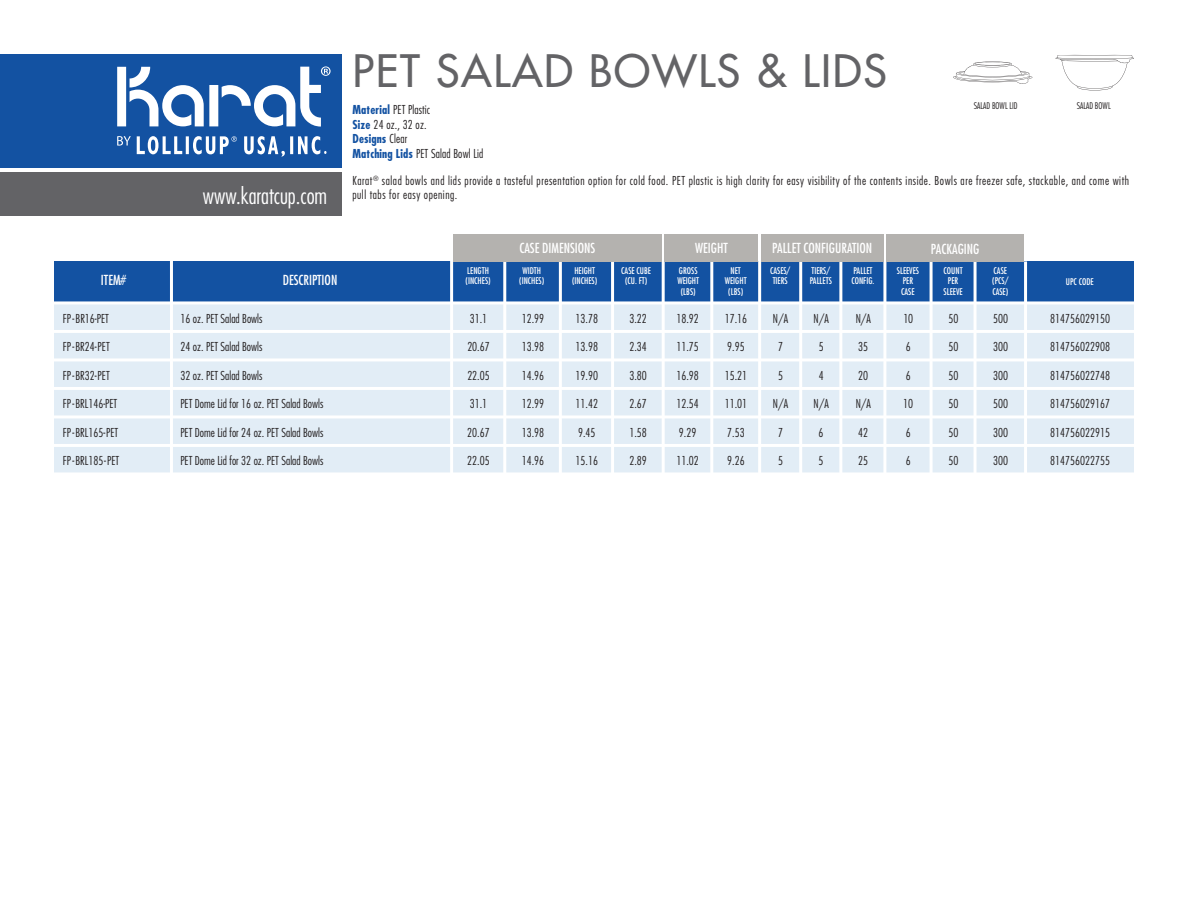
<style>
.page{position:relative;width:1188px;height:918px;background:#fff}
.page>*{position:absolute;margin:0;border:0;box-sizing:border-box;transform-origin:0 0}
.t1{font:500 43.5px "Futura Std";letter-spacing:.04em;color:#636366}
.t2{font:300 condensed 22.5px "Futura Std";color:#fff}
.t3{font:condensed 13.5px "Futura Std";color:#fff}
.t4{font:300 condensed 12px/14.4px "Futura Std";color:#231f20}
.t5{font:300 condensed 12px/14.4px "Futura Std";letter-spacing:.045em;color:#231f20}
.t6{font:condensed 9px/10.8px "Futura Std";color:#fff}
.t7{font:300 condensed 9px "Futura Std";color:#231f20}
.s1{font-weight:700;color:#1352a2}
</style>
<div class="page">
<div style="left:0;top:173px;width:341px;height:43px;background:#636366"></div>
<div style="left:0;top:54px;width:342px;height:113px;background:#1352a2"></div>
<svg style="left:117px;top:66px;width:214px;height:61px"></svg>
<svg style="left:137px;top:136px;width:45px;height:18px"></svg>
<hr style="left:186px;top:136px;width:3px;height:18px;background:#fff">
<svg style="left:244px;top:136px;width:41px;height:21px"></svg>
<hr style="left:290px;top:136px;width:3px;height:18px;background:#fff">
<svg style="left:298px;top:136px;width:29px;height:18px"></svg>
<svg style="left:193px;top:136px;width:44px;height:18px"></svg>
<svg style="left:117px;top:136px;width:14px;height:10px"></svg>
<div style="left:54px;top:261px;width:1080px;height:612px;background:#e2edf6"></div>
<div style="left:54px;top:261px;width:1080px;height:41px;background:#1352a2"></div>
<hr style="left:170px;top:261px;width:3px;height:612px;background:#fff">
<hr style="left:450px;top:261px;width:3px;height:612px;background:#fff">
<hr style="left:503px;top:261px;width:3px;height:612px;background:#fff">
<hr style="left:559px;top:261px;width:3px;height:612px;background:#fff">
<hr style="left:611px;top:261px;width:3px;height:612px;background:#fff">
<hr style="left:662px;top:261px;width:3px;height:612px;background:#fff">
<hr style="left:710px;top:261px;width:3px;height:612px;background:#fff">
<hr style="left:758px;top:261px;width:3px;height:612px;background:#fff">
<hr style="left:799px;top:261px;width:3px;height:612px;background:#fff">
<hr style="left:839px;top:261px;width:3px;height:612px;background:#fff">
<hr style="left:883px;top:261px;width:3px;height:612px;background:#fff">
<hr style="left:930px;top:261px;width:3px;height:612px;background:#fff">
<hr style="left:974px;top:261px;width:3px;height:612px;background:#fff">
<hr style="left:1024px;top:261px;width:3px;height:613px;background:#fff">
<hr style="left:42px;top:301px;width:1105px;height:3px;background:#fff">
<hr style="left:42px;top:330px;width:1105px;height:3px;background:#fff">
<hr style="left:42px;top:358px;width:1105px;height:3px;background:#fff">
<hr style="left:42px;top:387px;width:1105px;height:3px;background:#fff">
<hr style="left:42px;top:415px;width:1105px;height:3px;background:#fff">
<hr style="left:42px;top:444px;width:1105px;height:3px;background:#fff">
<hr style="left:42px;top:472px;width:1105px;height:3px;background:#fff">
<div style="left:453px;top:234px;width:209px;height:27px;background:#b4b2af"></div>
<div style="left:761px;top:234px;width:122px;height:27px;background:#b4b2af"></div>
<div style="left:886px;top:234px;width:138px;height:27px;background:#b4b2af"></div>
<div style="left:665px;top:234px;width:93px;height:27px;background:#b4b2af"></div>
<div style="left:42px;top:475px;width:1103px;height:418px;background:#fff"></div>
<svg style="left:1056px;top:55px;width:78px;height:35px"></svg>
<hr style="left:974px;top:62px;width:37px;height:3px;background:#231f20;border-radius:50%">
<svg style="left:953px;top:64px;width:79px;height:20px"></svg>
<h2 class="t2" style="left:203px;top:182px;width:126px">www.karatcup.com</h2>
<h1 class="t1" style="left:353px;top:44px;width:536px">PET SALAD BOWLS &amp; LIDS</h1>
<p class="t4" style="left:353px;top:103px;width:132px"><span class="s1">Material</span> PET Plastic<br><span class="s1">Size</span> 24 oz., 32 oz.<br><span class="s1">Designs</span> Clear<br><span class="s1">Matching Lids</span> PET Salad Bowl Lid</p>
<p class="t7" style="left:974px;top:100px;width:45px">SALAD BOWL LID</p>
<p class="t7" style="left:1077px;top:100px;width:35px">SALAD BOWL</p>
<p class="t5" style="left:353px;top:173px;width:778px">Karat<sup>®</sup> salad bowls and lids provide a tasteful presentation option for cold food. PET plastic is high clarity for easy visibility of the contents inside. Bowls are freezer safe, stackable, and come with pull tabs for easy opening.</p>
<p class="t3" style="left:519px;top:240px;width:78px">CASE DIMENSIONS</p>
<p class="t3" style="left:772px;top:240px;width:101px">PALLET CONFIGURATION</p>
<p class="t3" style="left:931px;top:240px;width:50px">PACKAGING</p>
<p class="t3" style="left:695px;top:240px;width:34px">WEIGHT</p>
<p class="t6" style="left:466px;top:265px;width:27px">LENGTH (INCHES)</p>
<p class="t6" style="left:519px;top:265px;width:27px;text-align:center">WIDTH (INCHES)</p>
<p class="t6" style="left:572px;top:265px;width:27px">HEIGHT (INCHES)</p>
<p class="t6" style="left:621px;top:265px;width:31px;text-align:center">CASE CUBE (CU. FT)</p>
<p class="t6" style="left:677px;top:265px;width:23px;text-align:center">GROSS<br>WEIGHT (LBS)</p>
<p class="t6" style="left:725px;top:265px;width:23px;text-align:center">NET<br>WEIGHT (LBS)</p>
<p class="t6" style="left:770px;top:265px;width:22px">CASES/<br>TIERS</p>
<p class="t6" style="left:810px;top:265px;width:24px">TIERS/<br>PALLETS</p>
<p class="t6" style="left:851px;top:265px;width:24px">PALLET<br>CONFIG.</p>
<p class="t6" style="left:897px;top:265px;width:24px;text-align:center">SLEEVES<br>PER<br>CASE</p>
<p class="t6" style="left:944px;top:265px;width:21px;text-align:center">COUNT<br>PER<br>SLEEVE</p>
<p class="t6" style="left:992px;top:265px;width:18px">CASE (PCS/<br>CASE)</p>
<p class="t3" style="left:101px;top:272px;width:27px">ITEM#</p>
<p class="t3" style="left:283px;top:272px;width:56px">DESCRIPTION</p>
<p class="t6" style="left:1066px;top:276px;width:29px">UPC CODE</p>
<p class="t4" style="left:63px;top:311px;width:47px">FP-BR16-PET</p>
<p class="t4" style="left:180px;top:311px;width:84px">16 oz. PET Salad Bowls</p>
<p class="t4" style="left:470px;top:311px;width:19px">31.1</p>
<p class="t4" style="left:522px;top:311px;width:24px">12.99</p>
<p class="t4" style="left:576px;top:311px;width:24px">13.78</p>
<p class="t4" style="left:630px;top:311px;width:19px">3.22</p>
<p class="t4" style="left:676px;top:311px;width:24px">18.92</p>
<p class="t4" style="left:725px;top:311px;width:24px">17.16</p>
<p class="t4" style="left:773px;top:311px;width:17px">N/A</p>
<p class="t4" style="left:814px;top:311px;width:17px">N/A</p>
<p class="t4" style="left:856px;top:311px;width:17px">N/A</p>
<p class="t4" style="left:903px;top:311px;width:11px">10</p>
<p class="t4" style="left:948px;top:311px;width:11px">50</p>
<p class="t4" style="left:993px;top:311px;width:16px">500</p>
<p class="t4" style="left:1050px;top:311px;width:61px">814756029150</p>
<p class="t4" style="left:63px;top:340px;width:48px">FP-BR24-PET</p>
<p class="t4" style="left:180px;top:340px;width:84px">24 oz. PET Salad Bowls</p>
<p class="t4" style="left:467px;top:340px;width:24px">20.67</p>
<p class="t4" style="left:522px;top:340px;width:24px">13.98</p>
<p class="t4" style="left:576px;top:340px;width:24px">13.98</p>
<p class="t4" style="left:630px;top:340px;width:19px">2.34</p>
<p class="t4" style="left:676px;top:340px;width:24px">11.75</p>
<p class="t4" style="left:727px;top:340px;width:19px">9.95</p>
<p class="t4" style="left:778px;top:340px;width:6px">7</p>
<p class="t4" style="left:819px;top:340px;width:6px">5</p>
<p class="t4" style="left:858px;top:340px;width:11px">35</p>
<p class="t4" style="left:906px;top:340px;width:6px">6</p>
<p class="t4" style="left:948px;top:340px;width:11px">50</p>
<p class="t4" style="left:993px;top:340px;width:16px">300</p>
<p class="t4" style="left:1050px;top:340px;width:61px">814756022908</p>
<p class="t4" style="left:63px;top:368px;width:48px">FP-BR32-PET</p>
<p class="t4" style="left:180px;top:368px;width:84px">32 oz. PET Salad Bowls</p>
<p class="t4" style="left:467px;top:368px;width:24px">22.05</p>
<p class="t4" style="left:522px;top:368px;width:24px">14.96</p>
<p class="t4" style="left:576px;top:368px;width:24px">19.90</p>
<p class="t4" style="left:630px;top:368px;width:19px">3.80</p>
<p class="t4" style="left:676px;top:368px;width:24px">16.98</p>
<p class="t4" style="left:725px;top:368px;width:24px">15.21</p>
<p class="t4" style="left:778px;top:368px;width:6px">5</p>
<p class="t4" style="left:819px;top:368px;width:6px">4</p>
<p class="t4" style="left:858px;top:368px;width:11px">20</p>
<p class="t4" style="left:906px;top:368px;width:6px">6</p>
<p class="t4" style="left:948px;top:368px;width:11px">50</p>
<p class="t4" style="left:993px;top:368px;width:16px">300</p>
<p class="t4" style="left:1050px;top:368px;width:61px">814756022748</p>
<p class="t4" style="left:63px;top:397px;width:56px">FP-BRL146-PET</p>
<p class="t4" style="left:180px;top:397px;width:145px">PET Dome Lid for 16 oz. PET Salad Bowls</p>
<p class="t4" style="left:470px;top:397px;width:19px">31.1</p>
<p class="t4" style="left:522px;top:397px;width:24px">12.99</p>
<p class="t4" style="left:576px;top:397px;width:24px">11.42</p>
<p class="t4" style="left:629px;top:397px;width:19px">2.67</p>
<p class="t4" style="left:676px;top:397px;width:24px">12.54</p>
<p class="t4" style="left:725px;top:397px;width:24px">11.01</p>
<p class="t4" style="left:773px;top:397px;width:17px">N/A</p>
<p class="t4" style="left:814px;top:397px;width:17px">N/A</p>
<p class="t4" style="left:856px;top:397px;width:17px">N/A</p>
<p class="t4" style="left:903px;top:397px;width:11px">10</p>
<p class="t4" style="left:948px;top:397px;width:11px">50</p>
<p class="t4" style="left:993px;top:397px;width:16px">500</p>
<p class="t4" style="left:1050px;top:397px;width:61px">814756029167</p>
<p class="t4" style="left:63px;top:425px;width:57px">FP-BRL165-PET</p>
<p class="t4" style="left:180px;top:425px;width:145px">PET Dome Lid for 24 oz. PET Salad Bowls</p>
<p class="t4" style="left:467px;top:425px;width:24px">20.67</p>
<p class="t4" style="left:522px;top:425px;width:24px">13.98</p>
<p class="t4" style="left:578px;top:425px;width:19px">9.45</p>
<p class="t4" style="left:629px;top:425px;width:19px">1.58</p>
<p class="t4" style="left:679px;top:425px;width:19px">9.29</p>
<p class="t4" style="left:727px;top:425px;width:19px">7.53</p>
<p class="t4" style="left:778px;top:425px;width:6px">7</p>
<p class="t4" style="left:819px;top:425px;width:6px">6</p>
<p class="t4" style="left:858px;top:425px;width:11px">42</p>
<p class="t4" style="left:906px;top:425px;width:6px">6</p>
<p class="t4" style="left:948px;top:425px;width:11px">50</p>
<p class="t4" style="left:993px;top:425px;width:16px">300</p>
<p class="t4" style="left:1050px;top:425px;width:61px">814756022915</p>
<p class="t4" style="left:63px;top:454px;width:58px">FP-BRL185-PET</p>
<p class="t4" style="left:180px;top:454px;width:145px">PET Dome Lid for 32 oz. PET Salad Bowls</p>
<p class="t4" style="left:467px;top:454px;width:24px">22.05</p>
<p class="t4" style="left:522px;top:454px;width:24px">14.96</p>
<p class="t4" style="left:576px;top:454px;width:24px">15.16</p>
<p class="t4" style="left:629px;top:454px;width:19px">2.89</p>
<p class="t4" style="left:676px;top:454px;width:24px">11.02</p>
<p class="t4" style="left:727px;top:454px;width:19px">9.26</p>
<p class="t4" style="left:778px;top:454px;width:6px">5</p>
<p class="t4" style="left:819px;top:454px;width:6px">5</p>
<p class="t4" style="left:858px;top:454px;width:11px">25</p>
<p class="t4" style="left:906px;top:454px;width:6px">6</p>
<p class="t4" style="left:948px;top:454px;width:11px">50</p>
<p class="t4" style="left:993px;top:454px;width:16px">300</p>
<p class="t4" style="left:1050px;top:454px;width:61px">814756022755</p>
</div>
